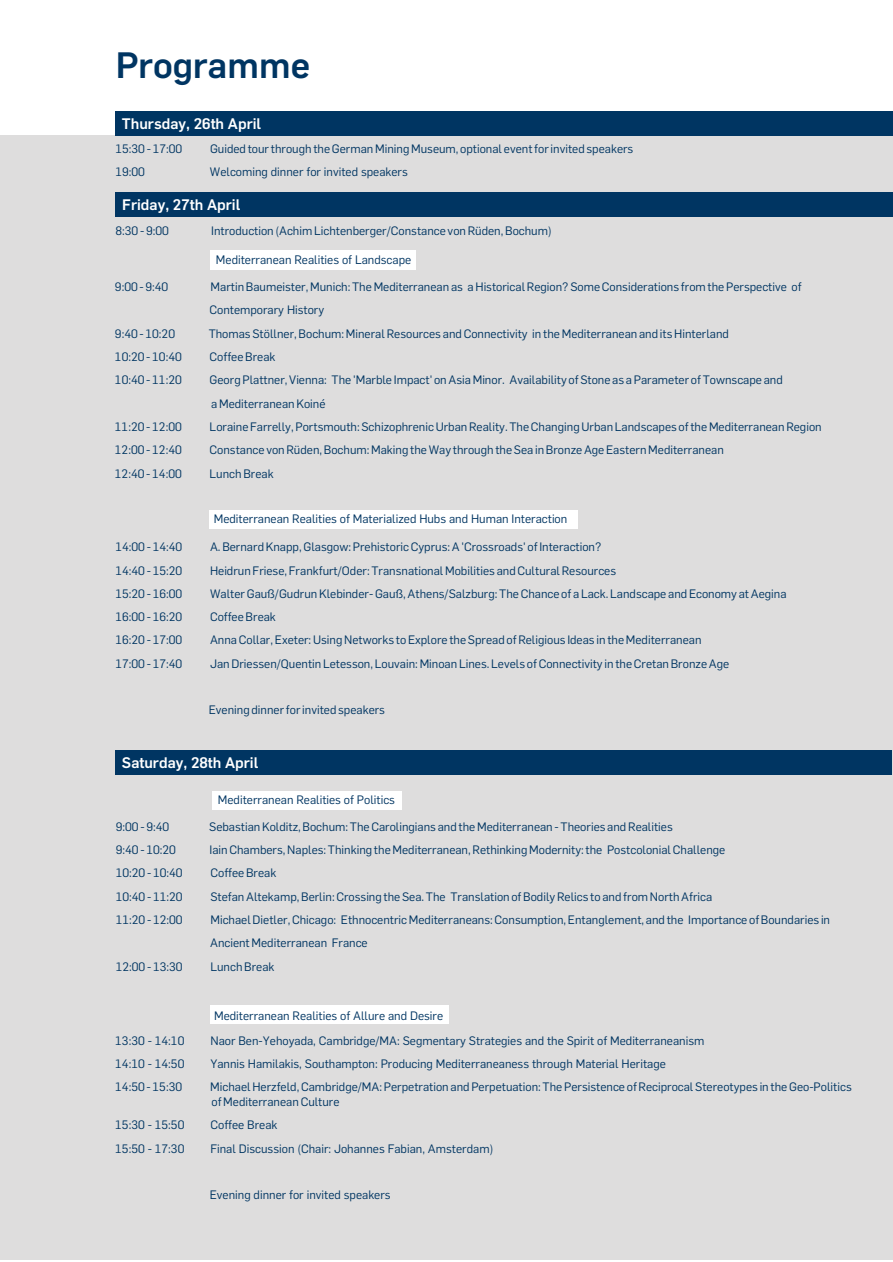
<style>
.page{position:relative;width:893px;height:1262px;background:#fff}
.page>*{position:absolute;margin:0;border:0;box-sizing:border-box;transform-origin:0 0}
.t1{font:700 36px "Rub Flama";color:#003562}
.t2{font:700 15px "Rub Flama";color:#fff}
.t3{font:12.15px "Rub Flama";color:#003562}
.t4{font:12px/23.2px "Rub Flama";color:#003562}
</style>
<div class="page">
<div style="left:0;top:135px;width:893px;height:1124px;background:#dedddd"></div>
<div style="left:210px;top:250px;width:205px;height:19px;background:#fff"></div>
<div style="left:115px;top:750px;width:776px;height:24px;background:#003562"></div>
<div style="left:115px;top:111px;width:778px;height:24px;background:#003562"></div>
<div style="left:212px;top:791px;width:190px;height:19px;background:#fff"></div>
<div style="left:115px;top:192px;width:778px;height:25px;background:#003562"></div>
<div style="left:210px;top:510px;width:368px;height:18px;background:#fff"></div>
<div style="left:210px;top:1005px;width:238px;height:19px;background:#fff"></div>
<h1 class="t1" style="left:116px;top:44px;width:196px">Programme</h1>
<p class="t2" style="left:122px;top:114px;width:141px">Thursday, 26th April</p>
<p class="t4" style="left:115px;top:137px;width:68px">15:30 - 17:00</p>
<p class="t4" style="left:210px;top:137px;width:425px">Guided tour through the German Mining Museum, optional event for invited speakers</p>
<p class="t4" style="left:115px;top:160px;width:31px">19:00</p>
<p class="t4" style="left:210px;top:160px;width:199px">Welcoming dinner for invited speakers</p>
<p class="t2" style="left:122px;top:196px;width:119px">Friday, 27th April</p>
<p class="t4" style="left:115px;top:220px;width:55px">8:30 - 9:00</p>
<p class="t4" style="left:211px;top:220px;width:342px">Introduction (Achim Lichtenberger/Constance von Rüden, Bochum)</p>
<p class="t4" style="left:115px;top:275px;width:55px">9:00 - 9:40</p>
<p class="t3" style="left:216px;top:253px;width:197px">Mediterranean Realities of Landscape</p>
<p class="t4" style="left:210px;top:275px;width:592px">Martin Baumeister, Munich: The Mediterranean as a Historical Region? Some Considerations from the Perspective of</p>
<p class="t4" style="left:209px;top:299px;width:116px">Contemporary History</p>
<p class="t4" style="left:115px;top:322px;width:62px">9:40 - 10:20</p>
<p class="t4" style="left:209px;top:322px;width:522px">Thomas Stöllner, Bochum: Mineral Resources and Connectivity in the Mediterranean and its Hinterland</p>
<p class="t4" style="left:115px;top:345px;width:68px">10:20 - 10:40</p>
<p class="t4" style="left:209px;top:345px;width:67px">Coffee Break</p>
<p class="t4" style="left:115px;top:368px;width:68px">10:40 - 11:20</p>
<p class="t4" style="left:209px;top:368px;width:574px">Georg Plattner, Vienna: The 'Marble Impact' on Asia Minor. Availability of Stone as a Parameter of Townscape and a Mediterranean Koiné</p>
<p class="t4" style="left:115px;top:415px;width:68px">11:20 - 12:00</p>
<p class="t4" style="left:209px;top:415px;width:613px">Loraine Farrelly, Portsmouth: Schizophrenic Urban Reality. The Changing Urban Landscapes of the Mediterranean Region</p>
<p class="t4" style="left:115px;top:438px;width:68px">12:00 - 12:40</p>
<p class="t4" style="left:209px;top:438px;width:516px">Constance von Rüden, Bochum: Making the Way through the Sea in Bronze Age Eastern Mediterranean</p>
<p class="t4" style="left:115px;top:462px;width:68px">12:40 - 14:00</p>
<p class="t4" style="left:209px;top:462px;width:66px">Lunch Break</p>
<p class="t4" style="left:214px;top:507px;width:355px">Mediterranean Realities of Materialized Hubs and Human Interaction</p>
<p class="t4" style="left:115px;top:535px;width:68px">14:00 - 14:40</p>
<p class="t4" style="left:210px;top:535px;width:393px">A. Bernard Knapp, Glasgow: Prehistoric Cyprus: A 'Crossroads' of Interaction?</p>
<p class="t4" style="left:115px;top:558px;width:68px">14:40 - 15:20</p>
<p class="t4" style="left:210px;top:558px;width:407px">Heidrun Friese, Frankfurt/Oder: Transnational Mobilities and Cultural Resources</p>
<p class="t4" style="left:115px;top:582px;width:68px">15:20 - 16:00</p>
<p class="t4" style="left:210px;top:582px;width:578px">Walter Gauß/Gudrun Klebinder- Gauß, Athens/Salzburg: The Chance of a Lack. Landscape and Economy at Aegina</p>
<p class="t4" style="left:115px;top:605px;width:68px">16:00 - 16:20</p>
<p class="t4" style="left:210px;top:605px;width:67px">Coffee Break</p>
<p class="t4" style="left:115px;top:628px;width:68px">16:20 - 17:00</p>
<p class="t4" style="left:210px;top:628px;width:493px">Anna Collar, Exeter: Using Networks to Explore the Spread of Religious Ideas in the Mediterranean</p>
<p class="t4" style="left:115px;top:652px;width:68px">17:00 - 17:40</p>
<p class="t4" style="left:210px;top:652px;width:520px">Jan Driessen/Quentin Letesson, Louvain: Minoan Lines. Levels of Connectivity in the Cretan Bronze Age</p>
<p class="t4" style="left:209px;top:698px;width:178px">Evening dinner for invited speakers</p>
<p class="t2" style="left:122px;top:753px;width:138px">Saturday, 28th April</p>
<p class="t4" style="left:218px;top:788px;width:179px">Mediterranean Realities of Politics</p>
<p class="t4" style="left:116px;top:815px;width:55px">9:00 - 9:40</p>
<p class="t4" style="left:209px;top:815px;width:465px">Sebastian Kolditz, Bochum: The Carolingians and the Mediterranean - Theories and Realities</p>
<p class="t4" style="left:116px;top:838px;width:62px">9:40 - 10:20</p>
<p class="t4" style="left:209px;top:838px;width:517px">Iain Chambers, Naples: Thinking the Mediterranean, Rethinking Modernity: the Postcolonial Challenge</p>
<p class="t4" style="left:116px;top:861px;width:68px">10:20 - 10:40</p>
<p class="t4" style="left:210px;top:861px;width:67px">Coffee Break</p>
<p class="t4" style="left:116px;top:885px;width:68px">10:40 - 11:20</p>
<p class="t4" style="left:210px;top:885px;width:503px">Stefan Altekamp, Berlin: Crossing the Sea. The Translation of Bodily Relics to and from North Africa</p>
<p class="t4" style="left:116px;top:908px;width:68px">11:20 - 12:00</p>
<p class="t4" style="left:210px;top:908px;width:621px">Michael Dietler, Chicago: Ethnocentric Mediterraneans: Consumption, Entanglement, and the Importance of Boundaries in<br>Ancient Mediterranean France</p>
<p class="t4" style="left:116px;top:954px;width:68px">12:00 - 13:30</p>
<p class="t4" style="left:210px;top:954px;width:66px">Lunch Break</p>
<p class="t4" style="left:214px;top:1003px;width:231px">Mediterranean Realities of Allure and Desire</p>
<p class="t4" style="left:115px;top:1028px;width:71px">13:30 - 14:10</p>
<p class="t4" style="left:210px;top:1028px;width:495px">Naor Ben-Yehoyada, Cambridge/MA: Segmentary Strategies and the Spirit of Mediterraneanism</p>
<p class="t4" style="left:115px;top:1052px;width:71px">14:10 - 14:50</p>
<p class="t4" style="left:210px;top:1052px;width:457px">Yannis Hamilakis, Southampton: Producing Mediterraneaness through Material Heritage</p>
<p class="t4" style="left:115px;top:1075px;width:68px">14:50 - 15:30</p>
<p class="t4" style="left:210px;top:1079px;width:643px;line-height:15px">Michael Herzfeld, Cambridge/MA: Perpetration and Perpetuation: The Persistence of Reciprocal Stereotypes in the Geo-Politics of Mediterranean Culture</p>
<p class="t4" style="left:115px;top:1113px;width:71px">15:30 - 15:50</p>
<p class="t4" style="left:210px;top:1113px;width:69px">Coffee Break</p>
<p class="t4" style="left:115px;top:1136px;width:71px">15:50 - 17:30</p>
<p class="t4" style="left:210px;top:1136px;width:284px">Final Discussion (Chair: Johannes Fabian, Amsterdam)</p>
<p class="t4" style="left:210px;top:1183px;width:182px">Evening dinner for invited speakers</p>
</div>
